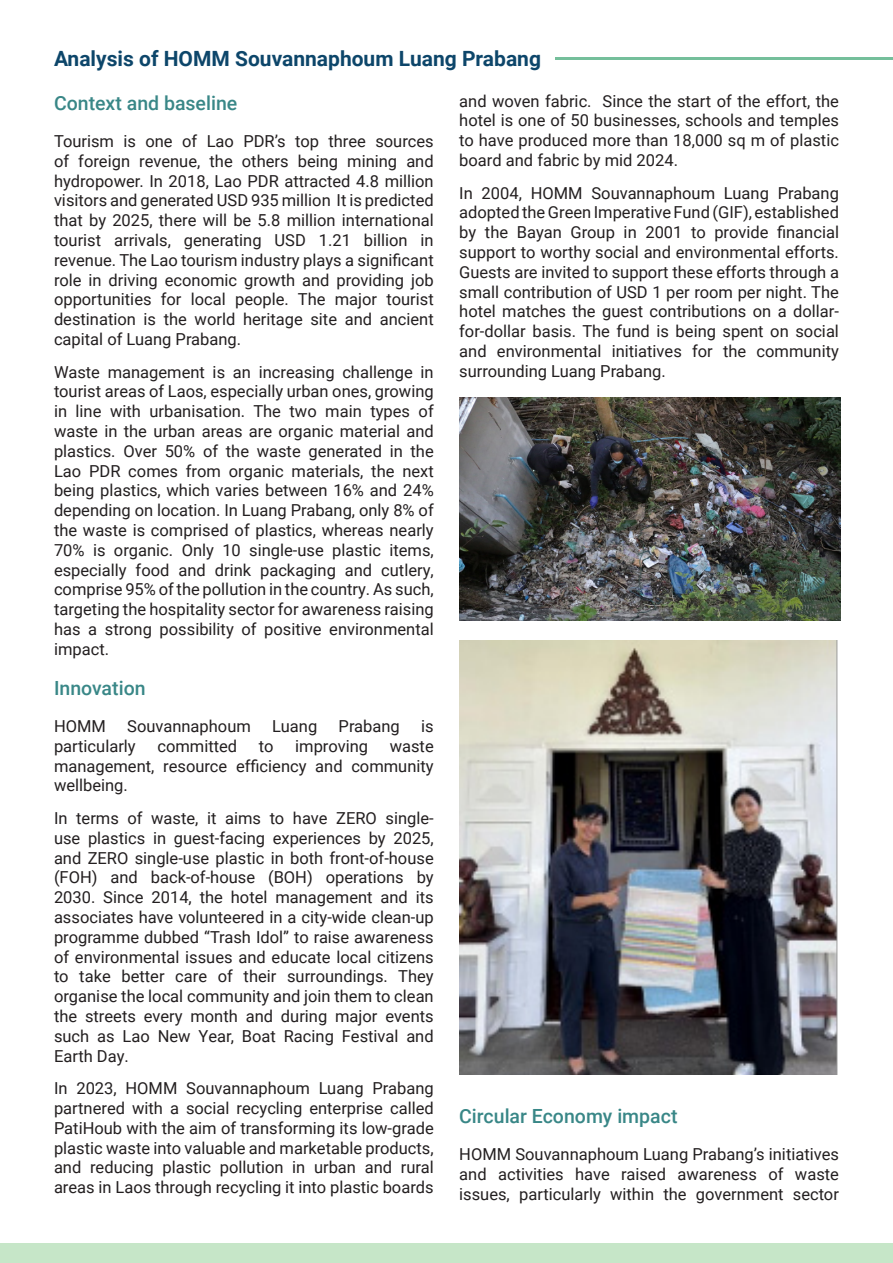
<style>
.page{position:relative;width:893px;height:1263px;background:#fff}
.page>*{position:absolute;margin:0;border:0;box-sizing:border-box;transform-origin:0 0}
.heading{font:700 21px "Roboto";color:#0d466a}
.body{font:500 19.5px "Roboto";color:#398787}
.heading_2{font:500 19.5px "Roboto";color:#398787}
.body-2{font:16.5px/19.8px "Roboto";color:#231f20;text-align:justify}
</style>
<div class="page">
<div style="left:0;top:1244px;width:893px;height:19px;background:#c6e6c8"></div>
<img style="left:459px;top:397px;width:382px;height:223px">
<img style="left:459px;top:640px;width:379px;height:434px">
<hr style="left:556px;top:57px;width:337px;height:3px;background:#75bf9b">
<p class="heading" style="left:54px;top:43px;width:488px">Analysis of HOMM Souvannaphoum Luang Prabang</p>
<p class="heading_2" style="left:54px;top:90px;width:185px">Context and baseline</p>
<p class="body-2" style="left:54px;top:131px;width:381px">Tourism is one of Lao PDR’s top three sources of foreign revenue, the others being mining and hydropower. In 2018, Lao PDR attracted 4.8 million visitors and generated USD 935 million It is predicted that by 2025, there will be 5.8 million international tourist arrivals, generating USD 1.21 billion in revenue. The Lao tourism industry plays a significant role in driving economic growth and providing job opportunities for local people. The major tourist destination is the world heritage site and ancient capital of Luang Prabang.</p>
<p class="body-2" style="left:54px;top:361px;width:381px">Waste management is an increasing challenge in tourist areas of Laos, especially urban ones, growing in line with urbanisation. The two main types of waste in the urban areas are organic material and plastics. Over 50% of the waste generated in the Lao PDR comes from organic materials, the next being plastics, which varies between 16% and 24% depending on location. In Luang Prabang, only 8% of the waste is comprised of plastics, whereas nearly 70% is organic. Only 10 single-use plastic items, especially food and drink packaging and cutlery, comprise 95% of the pollution in the country. As such, targeting the hospitality sector for awareness raising has a strong possibility of positive environmental impact.</p>
<p class="body" style="left:54px;top:675px;width:93px">Innovation</p>
<p class="body-2" style="left:54px;top:716px;width:53px">HOMM</p>
<p class="body-2" style="left:127px;top:716px;width:125px">Souvannaphoum</p>
<p class="body-2" style="left:272px;top:716px;width:46px">Luang</p>
<p class="body-2" style="left:339px;top:716px;width:63px">Prabang</p>
<p class="body-2" style="left:421px;top:716px;width:14px">is</p>
<p class="body-2" style="left:54px;top:735px;width:83px">particularly</p>
<p class="body-2" style="left:157px;top:735px;width:81px">committed</p>
<p class="body-2" style="left:259px;top:735px;width:16px">to</p>
<p class="body-2" style="left:295px;top:735px;width:74px">improving</p>
<p class="body-2" style="left:459px;top:90px;width:381px">and woven fabric. Since the start of the effort, the hotel is one of 50 businesses, schools and temples to have produced more than 18,000 sq m of plastic board and fabric by mid 2024.</p>
<p class="body-2" style="left:459px;top:182px;width:381px">In 2004, HOMM Souvannaphoum Luang Prabang adopted the Green Imperative Fund (GIF), established by the Bayan Group in 2001 to provide financial support to worthy social and environmental efforts.<br>Guests are invited to support these efforts through a small contribution of USD 1 per room per night. The hotel matches the guest contributions on a dollar&shy;for-dollar basis. The fund is being spent on social and environmental initiatives for the community surrounding Luang Prabang.</p>
<p class="body-2" style="left:54px;top:735px;width:381px;text-indent:336px">waste management, resource efficiency and community wellbeing.</p>
<p class="body-2" style="left:54px;top:808px;width:381px">In terms of waste, it aims to have ZERO single&shy;use plastics in guest-facing experiences by 2025, and ZERO single-use plastic in both front-of-house (FOH) and back-of-house (BOH) operations by 2030. Since 2014, the hotel management and its associates have volunteered in a city-wide clean-up programme dubbed “Trash Idol” to raise awareness of environmental issues and educate local citizens to take better care of their surroundings. They organise the local community and join them to clean the streets every month and during major events such as Lao New Year, Boat Racing Festival and Earth Day.</p>
<p class="body-2" style="left:54px;top:1078px;width:381px">In 2023, HOMM Souvannaphoum Luang Prabang partnered with a social recycling enterprise called PatiHoub with the aim of transforming its low-grade plastic waste into valuable and marketable products, and reducing plastic pollution in urban and rural areas in Laos through recycling it into plastic boards</p>
<p class="body" style="left:459px;top:1102px;width:220px">Circular Economy impact</p>
<p class="body-2" style="left:459px;top:1143px;width:381px">HOMM Souvannaphoum Luang Prabang’s initiatives and activities have raised awareness of waste issues, particularly within the government sector</p>
</div>
